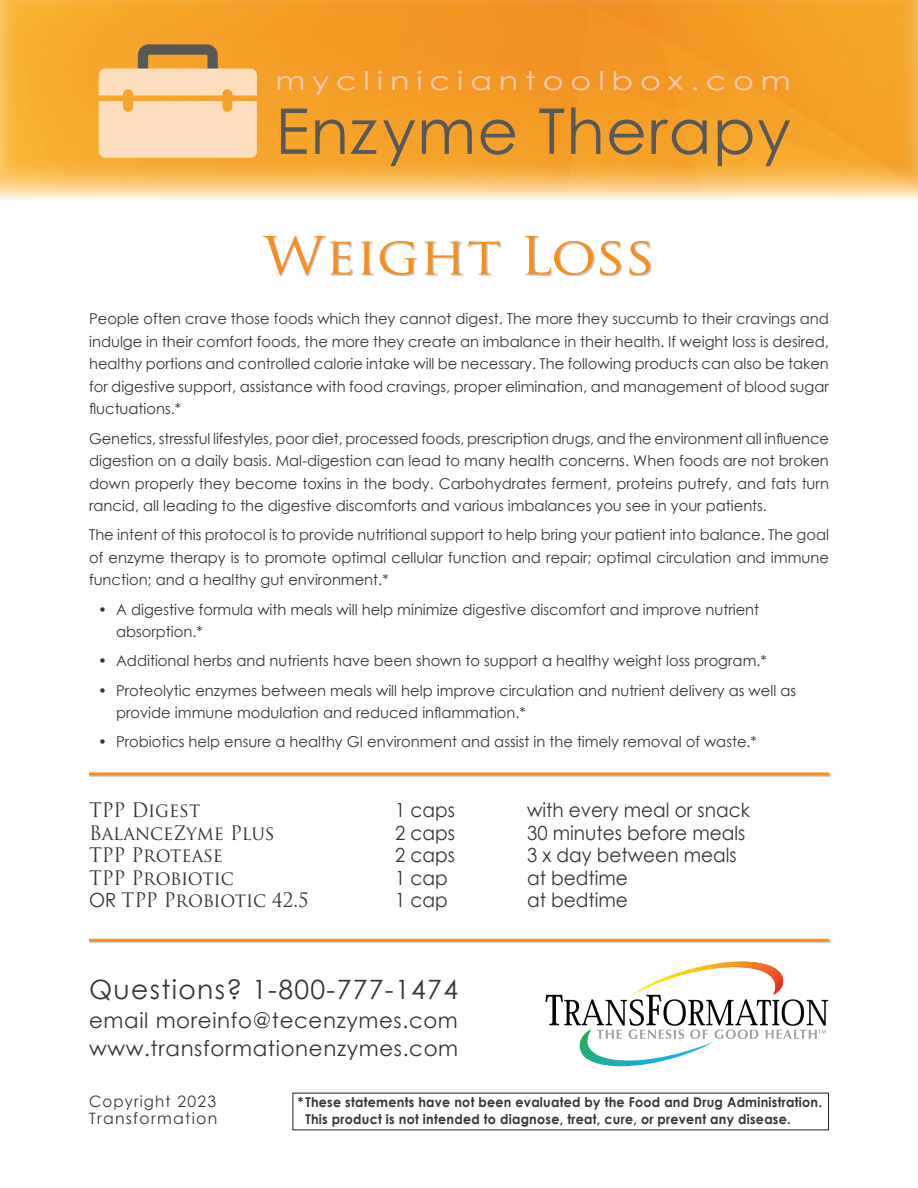
<style>
.page{position:relative;width:918px;height:1188px;background:#fff}
.page>*{position:absolute;margin:0;border:0;box-sizing:border-box;transform-origin:0 0}
.t1{font:63px "Century Gothic";letter-spacing:.02em;color:#57585a}
.header_-_System_11{font:51px "Trajan Pro";color:#f68f20;scale:1.1 1}
.t2{font:26.55px "Century Gothic";letter-spacing:.05em;color:#363536}
.t3{font:25.5px "Century Gothic";letter-spacing:.215em;color:#fbcebc;scale:1.25 1}
.t4{font:21.3px/28.3px "Century Gothic";letter-spacing:.03em;color:#363536}
.t5{font:19.5px "Century Gothic";color:#363536;scale:.95 1}
.t6{font:19.5px "Trajan Pro";letter-spacing:-.005em;color:#363536;scale:.95 1}
.t7{font:15.75px/17.7px "Century Gothic";letter-spacing:.08em;color:#363536;scale:.95 1}
.t8{font:15px/22.5px "Century Gothic";color:#363536;text-align:justify}
.t9{font:700 13.5px/16.5px "Century Gothic";letter-spacing:.02em;color:#363536;scale:.94 1}
.s1{font-family:"Century Gothic"}
</style>
<div class="page">
<img style="left:0;top:0;width:918px;height:200px">
<svg style="left:545px;top:962px;width:283px;height:104px"></svg>
<div style="left:138px;top:44px;width:80px;height:43px;border:10px solid #57585a;border-radius:6px"></div>
<svg style="left:99px;top:69px;width:158px;height:89px;background:#fcd9b1"></svg>
<div style="left:263px;top:237px;width:389px;height:39px;background:#231f20;opacity:.29"></div>
<hr style="left:89px;top:939px;width:742px;height:4px;background:#d2d1d1">
<hr style="left:89px;top:939px;width:740px;height:3px;background:#f68f20">
<hr style="left:89px;top:773px;width:742px;height:4px;background:#231f20;opacity:.29">
<hr style="left:89px;top:772px;width:740px;height:3px;background:#f68f20">
<h3 class="t3" style="left:275px;top:63px;width:414px">mycliniciantoolbox.com</h3>
<h1 class="t1" style="left:275px;top:87px;width:517px">Enzyme Therapy</h1>
<p class="header_-_System_11" style="left:263px;top:223px;width:358px">Weight Loss</p>
<p class="t8" style="left:89px;top:308px;width:741px">People often crave those foods which they cannot digest. The more they succumb to their cravings and indulge in their comfort foods, the more they create an imbalance in their health. If weight loss is desired, healthy portions and controlled calorie intake will be necessary. The following products can also be taken for digestive support, assistance with food cravings, proper elimination, and management of blood sugar fluctuations.*</p>
<p class="t8" style="left:89px;top:427px;width:741px">Genetics, stressful lifestyles, poor diet, processed foods, prescription drugs, and the environment all influence digestion on a daily basis. Mal-digestion can lead to many health concerns. When foods are not broken down properly they become toxins in the body. Carbohydrates ferment, proteins putrefy, and fats turn rancid, all leading to the digestive discomforts and various imbalances you see in your patients.</p>
<p class="t8" style="left:89px;top:524px;width:741px">The intent of this protocol is to provide nutritional support to help bring your patient into balance. The goal of enzyme therapy is to promote optimal cellular function and repair; optimal circulation and immune function; and a healthy gut environment.*</p>
<p class="t8" style="left:116px;top:598px;width:645px;text-indent:-18px">• A digestive formula with meals will help minimize digestive discomfort and improve nutrient absorption.*</p>
<p class="t8" style="left:98px;top:650px;width:670px">• Additional herbs and nutrients have been shown to support a healthy weight loss program.*</p>
<p class="t8" style="left:116px;top:679px;width:682px;text-indent:-18px">• Proteolytic enzymes between meals will help improve circulation and nutrient delivery as well as provide immune modulation and reduced inflammation.*</p>
<p class="t8" style="left:98px;top:731px;width:660px">• Probiotics help ensure a healthy GI environment and assist in the timely removal of waste.*</p>
<p class="t6" style="left:89px;top:798px;width:119px">TPP Digest</p>
<p class="t5" style="left:395px;top:797px;width:65px">1 caps</p>
<p class="t5" style="left:527px;top:797px;width:236px">with every meal or snack</p>
<p class="t6" style="left:89px;top:820px;width:197px">BalanceZyme Plus</p>
<p class="t5" style="left:395px;top:819px;width:65px">2 caps</p>
<p class="t5" style="left:527px;top:819px;width:231px">30 minutes before meals</p>
<p class="t6" style="left:89px;top:843px;width:142px">TPP Protease</p>
<p class="t5" style="left:395px;top:842px;width:65px">2 caps</p>
<p class="t5" style="left:527px;top:842px;width:222px">3 x day between meals</p>
<p class="t6" style="left:89px;top:865px;width:154px">TPP Probiotic</p>
<p class="t5" style="left:395px;top:864px;width:57px">1 cap</p>
<p class="t5" style="left:527px;top:864px;width:108px">at bedtime</p>
<p class="t6" style="left:89px;top:888px;width:233px"><span class="s1">OR</span> TPP Probiotic 42.5</p>
<p class="t5" style="left:395px;top:887px;width:57px">1 cap</p>
<p class="t5" style="left:527px;top:887px;width:108px">at bedtime</p>
<h3 class="t2" style="left:89px;top:971px;width:370px">Questions? 1-800-777-1474</h3>
<h3 class="t4" style="left:89px;top:1006px;width:371px">email moreinfo@tecenzymes.com www.transformationenzymes.com</h3>
<p class="t7" style="left:89px;top:1092px;width:137px">Copyright 2023<br>Transformation</p>
<p class="t9" style="left:305px;top:1094px;width:551px;text-indent:-7px">* These statements have not been evaluated by the Food and Drug Administration.<br>This product is not intended to diagnose, treat, cure, or prevent any disease.</p>
</div>
